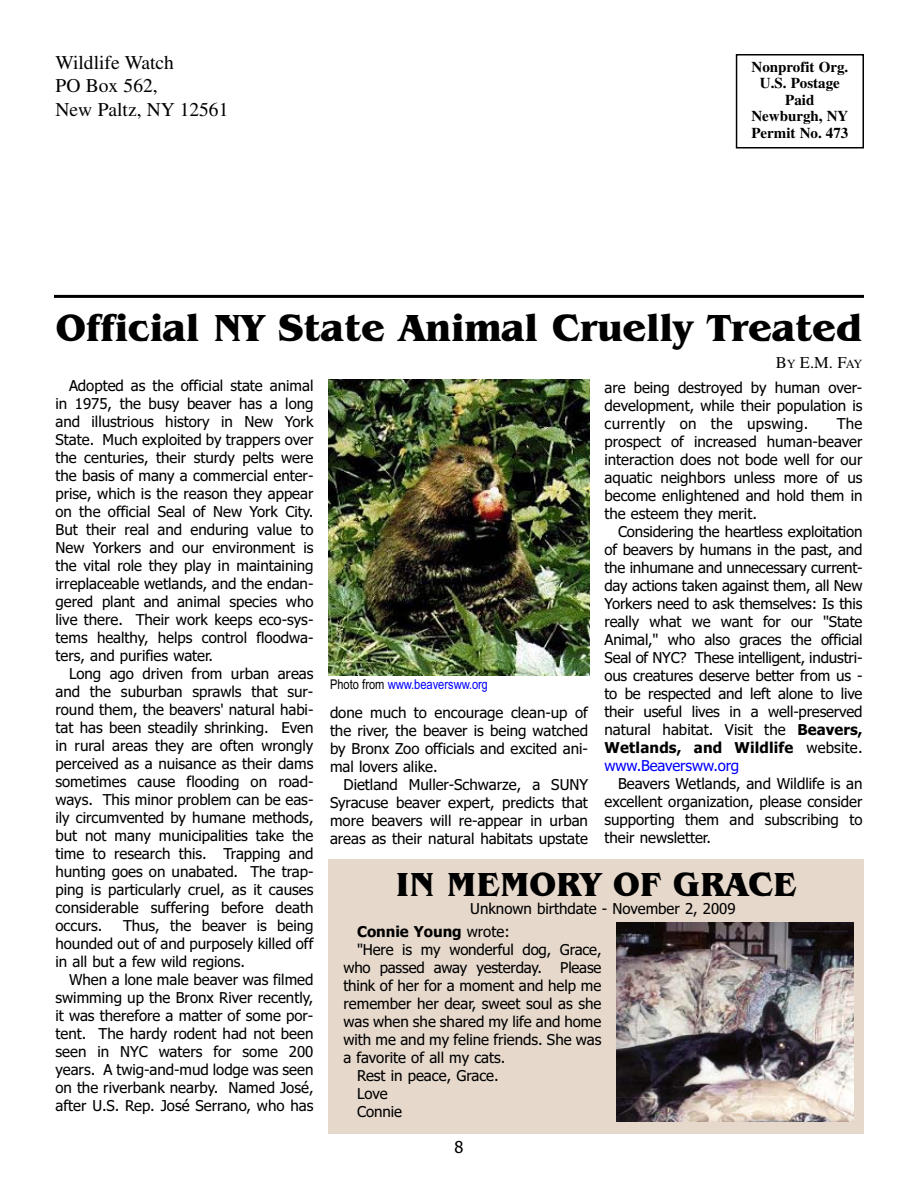
<style>
.page{position:relative;width:918px;height:1188px;background:#fff}
.page>*{position:absolute;margin:0;border:0;box-sizing:border-box;transform-origin:0 0}
.t1{font:39px "TT4 BCFO00";color:#000}
.t2{font:34.5px "TT4 BCFO00";color:#000}
.t3{font:19.5px/23.4px "Times";color:#000}
.t4{font:16.5px "Times";color:#000}
.t5{font:16.5px "TT4 BDDO00";color:#000}
.t6{font:15px/18px "TT4 BDDO00";color:#000;text-align:justify}
.t7{font:700 15px/16.5px "Times";color:#000;text-align:center}
.t8{font:15px "TT4 BFBO00";letter-spacing:.015em;color:#000}
.t9{font:15px "TT4 BDDO00";letter-spacing:-.01em;color:#00f}
.t10{font:13.5px "TT4 BCBO00";color:#00f}
.s1{font-size:12.3px}
.s2{color:#000}
.s3{font-family:"TT4 BFBO00"}
.s4{font-family:"TT4 BDDO00"}
</style>
<div class="page">
<div style="left:328px;top:859px;width:536px;height:275px;background:#e6d9cc"></div>
<div style="left:736px;top:54px;width:128px;height:94px;border:2px solid #000"></div>
<hr style="left:54px;top:295px;width:810px;height:3px;background:#000">
<img style="left:617px;top:923px;width:237px;height:199px">
<img style="left:328px;top:379px;width:262px;height:296px">
<h3 class="t3" style="left:56px;top:53px;width:174px">Wildlife Watch<br>PO Box 562,<br>New Paltz, NY 12561</h3>
<p class="t7" style="left:751px;top:60px;width:99px">Nonprofit Org.<br>U.S. Postage<br>Paid<br>Newburgh, NY<br>Permit No. 473</p>
<h1 class="t1" style="left:56px;top:313px;width:808px">Official NY State Animal Cruelly Treated</h1>
<p class="t4" style="left:776px;top:356px;width:88px">B<span class="s1">Y</span> E.M. F<span class="s1">AY</span></p>
<p class="t6" style="left:56px;top:378px;width:260px;text-indent:14px">Adopted as the official state animal in 1975, the busy beaver has a long and illustrious history in New York State. Much exploited by trappers over the centuries, their sturdy pelts were the basis of many a commercial enter&shy;prise, which is the reason they appear on the official Seal of New York City.<br>But their real and enduring value to New Yorkers and our environment is the vital role they play in maintaining irreplaceable wetlands, and the endan&shy;gered plant and animal species who live there. Their work keeps eco-sys&shy;tems healthy, helps control floodwa&shy;ters, and purifies water.</p>
<p class="t6" style="left:56px;top:666px;width:260px;text-indent:14px">Long ago driven from urban areas and the suburban sprawls that sur&shy;round them, the beavers' natural habi&shy;tat has been steadily shrinking. Even in rural areas they are often wrongly perceived as a nuisance as their dams sometimes cause flooding on road&shy;ways. This minor problem can be eas&shy;ily circumvented by humane methods, but not many municipalities take the time to research this. Trapping and hunting goes on unabated. The trap&shy;ping is particularly cruel, as it causes considerable suffering before death occurs.</p>
<p class="t6" style="left:56px;top:918px;width:259px;text-indent:68px">Thus, the beaver is being hounded out of and purposely killed off in all but a few wild regions.</p>
<p class="t6" style="left:56px;top:972px;width:260px;text-indent:14px">When a lone male beaver was filmed swimming up the Bronx River recently, it was therefore a matter of some por&shy;tent. The hardy rodent had not been seen in NYC waters for some 200 years. A twig-and-mud lodge was seen on the riverbank nearby. Named José, after U.S. Rep. José Serrano, who has</p>
<p class="t10" style="left:330px;top:679px;width:160px"><span class="s2">Photo from</span> www.beaversww.org</p>
<p class="t6" style="left:330px;top:704px;width:259px">done much to encourage clean-up of the river, the beaver is being watched by Bronx Zoo officials and excited ani&shy;mal lovers alike.</p>
<p class="t6" style="left:330px;top:776px;width:260px;text-indent:14px">Dietland Muller-Schwarze, a SUNY Syracuse beaver expert, predicts that more beavers will re-appear in urban areas as their natural habitats upstate</p>
<p class="t6" style="left:604px;top:380px;width:260px">are being destroyed by human over&shy;development, while their population is currently on the upswing.</p>
<p class="t6" style="left:604px;top:416px;width:260px;text-indent:232px">The prospect of increased human-beaver interaction does not bode well for our aquatic neighbors unless more of us become enlightened and hold them in the esteem they merit.</p>
<p class="t6" style="left:604px;top:524px;width:260px;text-indent:14px">Considering the heartless exploitation of beavers by humans in the past, and the inhumane and unnecessary current&shy;day actions taken against them, all New Yorkers need to ask themselves: Is this really what we want for our "State Animal," who also graces the official Seal of NYC? These intelligent, industri&shy;ous creatures deserve better from us - to be respected and left alone to live their useful lives in a well-preserved natural habitat. Visit the <span class="s3">Beavers,</span></p>
<p class="t8" style="left:604px;top:741px;width:260px">Wetlands, and Wildlife <span class="s4">website.</span></p>
<p class="t9" style="left:604px;top:759px;width:136px">www.Beaversww.org</p>
<p class="t6" style="left:604px;top:776px;width:260px;text-indent:14px">Beavers Wetlands, and Wildlife is an excellent organization, please consider supporting them and subscribing to their newsletter.</p>
<h2 class="t2" style="left:396px;top:871px;width:402px">IN MEMORY OF GRACE</h2>
<p class="t6" style="left:470px;top:901px;width:267px">Unknown birthdate - November 2, 2009</p>
<p class="t8" style="left:357px;top:925px;width:154px">Connie Young <span class="s4">wrote:</span></p>
<p class="t6" style="left:357px;top:942px;width:246px">"Here is my wonderful dog, Grace,</p>
<p class="t6" style="left:344px;top:960px;width:259px">who passed away yesterday. Please</p>
<p class="t6" style="left:344px;top:978px;width:259px">think of her for a moment and help me</p>
<p class="t6" style="left:344px;top:996px;width:259px">remember her dear, sweet soul as she</p>
<p class="t6" style="left:344px;top:1014px;width:259px">was when she shared my life and home</p>
<p class="t6" style="left:344px;top:1032px;width:259px">with me and my feline friends. She was</p>
<p class="t6" style="left:344px;top:1050px;width:163px">a favorite of all my cats.</p>
<p class="t6" style="left:357px;top:1068px;width:143px">Rest in peace, Grace.</p>
<p class="t6" style="left:357px;top:1086px;width:32px">Love</p>
<p class="t6" style="left:357px;top:1104px;width:47px">Connie</p>
<p class="t5" style="left:454px;top:1140px;width:11px">8</p>
</div>
